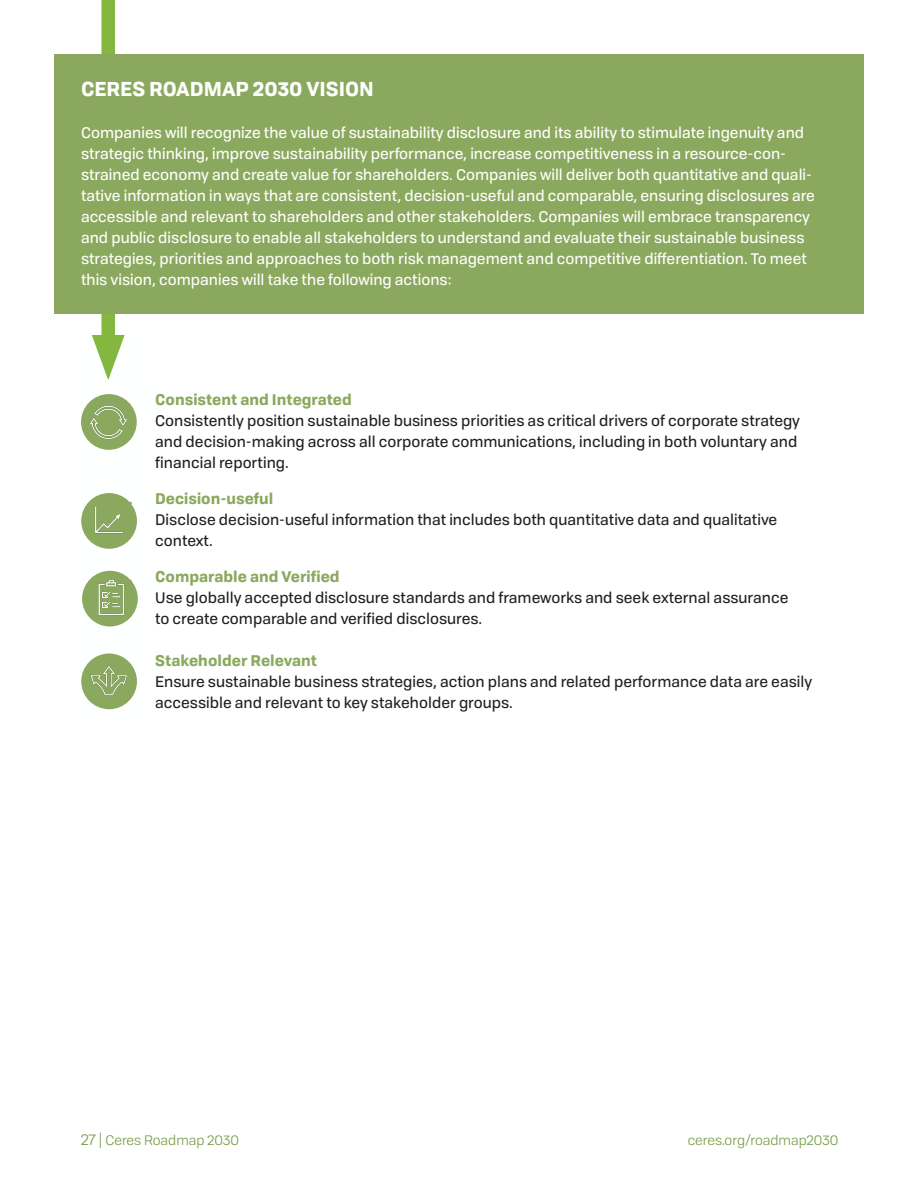
<style>
.page{position:relative;width:918px;height:1188px;background:#fff}
.page>*{position:absolute;margin:0;border:0;box-sizing:border-box;transform-origin:0 0}
.t1{font:700 19.5px "Tofino Personal";color:#fff}
.t2{font:15px/21px "Tofino Personal";color:#fff}
.t3{font:15px/21px "Tofino Personal";color:#231f20}
.t4{font:700 15px "Tofino Personal";color:#8ba95e}
.t5{font:13.5px "Tofino Personal";color:#73993e}
.s1{font-weight:700;color:#8ba95e}
.s2{font-size:15px}
</style>
<div class="page">
<div style="left:101px;top:0;width:14px;height:354px;background:#84b740"></div>
<svg style="left:92px;top:335px;width:33px;height:45px"></svg>
<div style="left:54px;top:54px;width:810px;height:259px;background:#8ba95e"></div>
<div style="left:81px;top:394px;width:56px;height:56px;background:#8ba95e;border-radius:50%"></div>
<div style="left:82px;top:571px;width:56px;height:56px;background:#8ba95e;border-radius:50%"></div>
<svg style="left:81px;top:493px;width:56px;height:56px"></svg>
<img style="left:81px;top:394px;width:50px;height:56px">
<img style="left:82px;top:570px;width:48px;height:57px">
<div style="left:81px;top:653px;width:56px;height:56px;background:#8ba95e;border-radius:50%"></div>
<img style="left:81px;top:653px;width:49px;height:57px">
<img style="left:84px;top:494px;width:53px;height:53px">
<p class="t1" style="left:81px;top:73px;width:294px">CERES ROADMAP 2030 VISION</p>
<p class="t2" style="left:81px;top:121px;width:736px">Companies will recognize the value of sustainability disclosure and its ability to stimulate ingenuity and strategic thinking, improve sustainability performance, increase competitiveness in a resource-con&shy;strained economy and create value for shareholders. Companies will deliver both quantitative and quali&shy;tative information in ways that are consistent, decision-useful and comparable, ensuring disclosures are accessible and relevant to shareholders and other stakeholders. Companies will embrace transparency and public disclosure to enable all stakeholders to understand and evaluate their sustainable business strategies, priorities and approaches to both risk management and competitive differentiation. To meet this vision, companies will take the following actions:</p>
<p class="t3" style="left:155px;top:388px;width:646px"><span class="s1">Consistent and Integrated<br></span>Consistently position sustainable business priorities as critical drivers of corporate strategy and decision-making across all corporate communications, including in both voluntary and financial reporting.</p>
<p class="t4" style="left:128px;top:486px;width:6px">.</p>
<p class="t3" style="left:155px;top:487px;width:624px"><span class="s1">Decision-useful<br></span>Disclose decision-useful information that includes both quantitative data and qualitative context.</p>
<p class="t4" style="left:128px;top:564px;width:6px">.</p>
<p class="t3" style="left:155px;top:565px;width:635px"><span class="s1">Comparable and Verified<br></span>Use globally accepted disclosure standards and frameworks and seek external assurance to create comparable and verified disclosures.</p>
<p class="t3" style="left:155px;top:649px;width:658px"><span class="s1">Stakeholder Relevant<br></span>Ensure sustainable business strategies, action plans and related performance data are easily accessible and relevant to key stakeholder groups.</p>
<p class="t5" style="left:81px;top:1131px;width:159px"><span class="s2">27 |</span> Ceres Roadmap 2030</p>
<p class="t5" style="left:688px;top:1131px;width:152px">ceres.org/roadmap2030</p>
</div>
